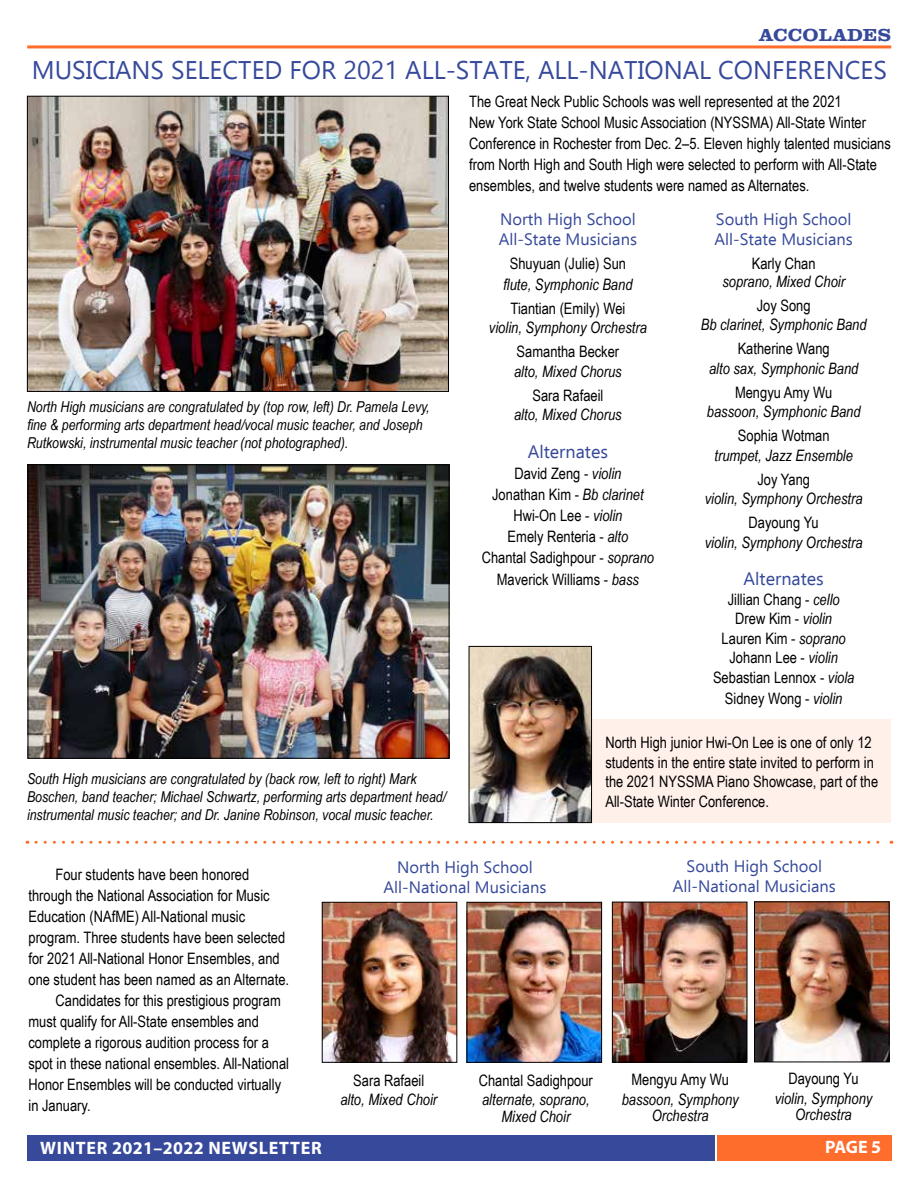
<style>
.page{position:relative;width:918px;height:1188px;background:#fff}
.page>*{position:absolute;margin:0;border:0;box-sizing:border-box;transform-origin:0 0}
.t1{font:25.5px "Ebrima";color:#36499b}
.t2{font:700 18px "Myriad Pro";letter-spacing:.04em;color:#fff}
.t3{font:18px "Ebrima";color:#36499b}
.t4{font:700 18px "Clarendon URW Ext Wid";letter-spacing:.01em;color:#36499b}
.t5{font:16.5px/19.5px "Ebrima";color:#36499b}
.t6{font:15.75px/21px "Arial Narrow";color:#000}
.t7{font:italic 15.75px/16.5px "Arial Narrow";color:#000;text-align:center}
.t8{font:italic 15px/18px "Arial Narrow";color:#000}
.s1{font-style:italic}
</style>
<div class="page">
<div style="left:585px;top:719px;width:306px;height:104px;background:#fff0ea"></div>
<div style="left:717px;top:1135px;width:175px;height:26px;background:#ff6d2d"></div>
<div style="left:27px;top:1135px;width:687px;height:26px;background:#36499b"></div>
<img style="left:30px;top:466px;width:417px;height:291px">
<div style="left:28px;top:464px;width:421px;height:295px;border:1px solid #000"></div>
<hr style="left:27px;top:45px;width:864px;height:3px;background:#ff6d2d">
<img style="left:29px;top:98px;width:418px;height:292px">
<div style="left:27px;top:96px;width:422px;height:296px;border:1px solid #000"></div>
<img style="left:471px;top:648px;width:119px;height:173px">
<div style="left:469px;top:646px;width:123px;height:177px;border:1px solid #000"></div>
<img style="left:324px;top:904px;width:131px;height:157px">
<div style="left:322px;top:902px;width:135px;height:161px;border:1px solid #000"></div>
<img style="left:469px;top:904px;width:131px;height:157px">
<div style="left:467px;top:902px;width:135px;height:161px;border:1px solid #000"></div>
<img style="left:614px;top:904px;width:131px;height:157px">
<div style="left:612px;top:902px;width:135px;height:161px;border:1px solid #000"></div>
<img style="left:756px;top:904px;width:132px;height:156px">
<div style="left:754px;top:902px;width:136px;height:160px;border:1px solid #000"></div>
<svg style="left:36px;top:841px;width:856px;height:3px"></svg>
<p class="t4" style="left:759px;top:24px;width:133px">ACCOLADES</p>
<h1 class="t1" style="left:32px;top:51px;width:857px">MUSICIANS SELECTED FOR 2021 ALL-STATE, ALL-NATIONAL CONFERENCES</h1>
<p class="t6" style="left:469px;top:90px;width:423px">The Great Neck Public Schools was well represented at the 2021<br>New York State School Music Association (NYSSMA) All-State Winter Conference in Rochester from Dec. 2–5. Eleven highly talented musicians from North High and South High were selected to perform with All-State ensembles, and twelve students were named as Alternates.</p>
<p class="t5" style="left:499px;top:209px;width:140px">North High School<br>All-State Musicians</p>
<p class="t6" style="left:510px;top:252px;width:118px">Shuyuan (Julie) Sun</p>
<p class="t7" style="left:503px;top:276px;width:131px">flute, Symphonic Band</p>
<p class="t6" style="left:510px;top:297px;width:117px">Tiantian (Emily) Wei</p>
<p class="t7" style="left:489px;top:319px;width:159px">violin, Symphony Orchestra</p>
<p class="t6" style="left:517px;top:341px;width:104px">Samantha Becker</p>
<p class="t7" style="left:514px;top:363px;width:109px">alto, Mixed Chorus</p>
<p class="t6" style="left:532px;top:384px;width:73px">Sara Rafaeil</p>
<p class="t7" style="left:514px;top:406px;width:109px">alto, Mixed Chorus</p>
<p class="t3" style="left:528px;top:438px;width:82px">Alternates</p>
<p class="t6" style="left:482px;top:462px;width:174px;text-align:center">David Zeng - <span class="s1">violin<br></span>Jonathan Kim - <span class="s1">Bb clarinet<br></span>Hwi-On Lee - <span class="s1">violin<br></span>Emely Renteria - <span class="s1">alto<br></span>Chantal Sadighpour - <span class="s1">soprano</span></p>
<p class="t6" style="left:497px;top:569px;width:144px">Maverick Williams - <span class="s1">bass</span></p>
<p class="t5" style="left:715px;top:209px;width:140px">South High School<br>All-State Musicians</p>
<p class="t6" style="left:752px;top:252px;width:65px">Karly Chan</p>
<p class="t7" style="left:722px;top:273px;width:124px">soprano, Mixed Choir</p>
<p class="t6" style="left:757px;top:294px;width:55px">Joy Song</p>
<p class="t7" style="left:701px;top:316px;width:167px">Bb clarinet, Symphonic Band</p>
<p class="t6" style="left:738px;top:338px;width:94px">Katherine Wang</p>
<p class="t7" style="left:709px;top:360px;width:151px">alto sax, Symphonic Band</p>
<p class="t6" style="left:735px;top:381px;width:99px">Mengyu Amy Wu</p>
<p class="t7" style="left:707px;top:403px;width:155px">bassoon, Symphonic Band</p>
<p class="t6" style="left:738px;top:425px;width:93px">Sophia Wotman</p>
<p class="t7" style="left:714px;top:447px;width:140px">trumpet, Jazz Ensemble</p>
<p class="t6" style="left:757px;top:468px;width:54px">Joy Yang</p>
<p class="t7" style="left:705px;top:490px;width:159px">violin, Symphony Orchestra</p>
<p class="t6" style="left:749px;top:512px;width:72px">Dayoung Yu</p>
<p class="t7" style="left:705px;top:534px;width:159px">violin, Symphony Orchestra</p>
<p class="t3" style="left:744px;top:566px;width:82px">Alternates</p>
<p class="t6" style="left:713px;top:589px;width:143px;line-height:19.5px;text-align:center">Jillian Chang - <span class="s1">cello<br></span>Drew Kim - <span class="s1">violin<br></span>Lauren Kim - <span class="s1">soprano<br></span>Johann Lee - <span class="s1">violin<br></span>Sebastian Lennox - <span class="s1">viola</span></p>
<p class="t6" style="left:725px;top:687px;width:119px">Sidney Wong - <span class="s1">violin</span></p>
<p class="t8" style="left:27px;top:398px;width:404px">North High musicians are congratulated by (top row, left) Dr. Pamela Levy, fine &amp; performing arts department head/vocal music teacher, and Joseph<br>Rutkowski, instrumental music teacher (not photographed).</p>
<p class="t8" style="left:27px;top:769px;width:421px">South High musicians are congratulated by (back row, left to right) Mark<br>Boschen, band teacher; Michael Schwartz, performing arts department head/ instrumental music teacher; and Dr. Janine Robinson, vocal music teacher.</p>
<p class="t6" style="left:605px;top:732px;width:274px;line-height:19.5px">North High junior Hwi-On Lee is one of only 12 students in the entire state invited to perform in the 2021 NYSSMA Piano Showcase, part of the All-State Winter Conference.</p>
<p class="t6" style="left:55px;top:864px;width:195px">Four students have been honored</p>
<p class="t6" style="left:28px;top:885px;width:243px">through the National Association for Music</p>
<p class="t6" style="left:28px;top:906px;width:218px">Education (NAfME) All-National music</p>
<p class="t6" style="left:28px;top:927px;width:258px">program. Three students have been selected</p>
<p class="t6" style="left:28px;top:948px;width:253px">for 2021 All-National Honor Ensembles, and</p>
<p class="t6" style="left:28px;top:969px;width:262px">one student has been named as an Alternate.</p>
<p class="t6" style="left:55px;top:990px;width:227px">Candidates for this prestigious program</p>
<p class="t6" style="left:28px;top:1011px;width:232px">must qualify for All-State ensembles and</p>
<p class="t6" style="left:28px;top:1032px;width:242px">complete a rigorous audition process for a</p>
<p class="t6" style="left:28px;top:1053px;width:262px">spot in these national ensembles. All-National</p>
<p class="t6" style="left:28px;top:1074px;width:254px">Honor Ensembles will be conducted virtually</p>
<p class="t6" style="left:28px;top:1095px;width:64px">in January.</p>
<p class="t2" style="left:40px;top:1136px;width:283px">WINTER 2021–2022 NEWSLETTER</p>
<p class="t5" style="left:383px;top:857px;width:164px;text-align:center">North High School<br>All-National Musicians</p>
<p class="t5" style="left:673px;top:856px;width:164px;text-align:center">South High School<br>All-National Musicians</p>
<p class="t6" style="left:353px;top:1069px;width:73px">Sara Rafaeil</p>
<p class="t7" style="left:340px;top:1091px;width:98px">alto, Mixed Choir</p>
<p class="t6" style="left:479px;top:1069px;width:116px">Chantal Sadighpour</p>
<p class="t7" style="left:482px;top:1091px;width:109px">alternate, soprano,<br>Mixed Choir</p>
<p class="t6" style="left:632px;top:1068px;width:99px">Mengyu Amy Wu</p>
<p class="t7" style="left:622px;top:1090px;width:119px">bassoon, Symphony<br>Orchestra</p>
<p class="t6" style="left:788px;top:1068px;width:72px">Dayoung Yu</p>
<p class="t7" style="left:775px;top:1090px;width:99px">violin, Symphony<br>Orchestra</p>
<p class="t2" style="left:825px;top:1136px;width:58px">PAGE 5</p>
</div>
